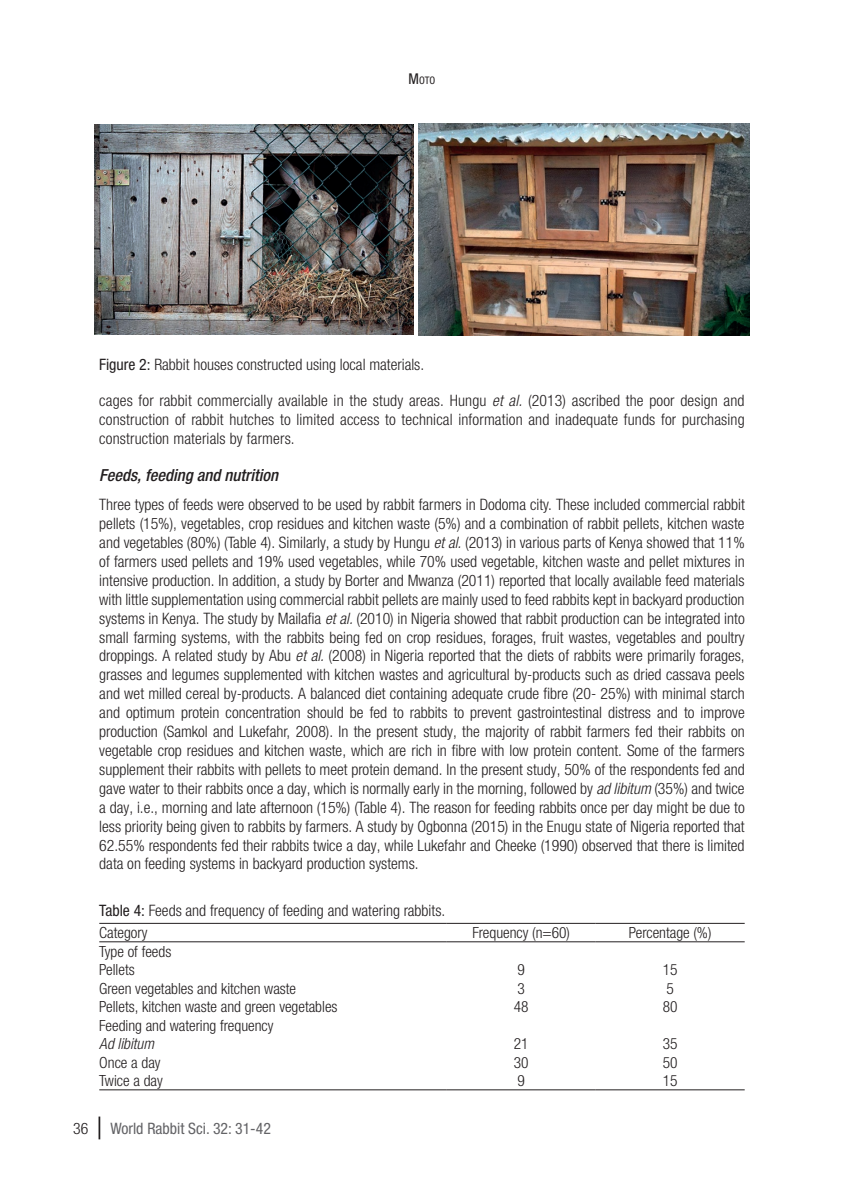
<style>
.page{position:relative;width:844px;height:1191px;background:#fff}
.page>*{position:absolute;margin:0;border:0;box-sizing:border-box;transform-origin:0 0}
.t1{font:italic 500 condensed 16.62px "Helvetica Neue LTW1 G";color:#231f20}
.t2{font:300 condensed 15.75px/18.9px "Helvetica Neue LTW1 G";color:#231f20;text-align:justify}
.t3{font:condensed 15.75px "Helvetica Neue LTW1 G";color:#636366}
.t4{font:300 condensed 15.75px "Helvetica Neue LTW1 G";color:#231f20}
.t5{font:300 condensed 15.4px/18.4px "Helvetica Neue LTW1 G";color:#231f20}
.t6{font:italic 300 condensed 15.4px "Helvetica Neue LTW1 G";color:#231f20}
.t7{font:condensed 10.33px "Helvetica Neue LTW1 G";color:#231f20}
.s1{font-size:14.88px}
.s2{font-weight:400}
.s3{font-style:italic}
</style>
<div class="page">
<hr style="left:98px;top:1116px;width:2px;height:23px;background:#231f20">
<hr style="left:99px;top:1089px;width:347px;height:1px;background:#231f20">
<hr style="left:446px;top:1089px;width:149px;height:1px;background:#231f20">
<hr style="left:595px;top:1089px;width:149px;height:1px;background:#231f20">
<hr style="left:99px;top:923px;width:347px;height:1px;background:#231f20">
<hr style="left:446px;top:923px;width:149px;height:1px;background:#231f20">
<hr style="left:595px;top:923px;width:149px;height:1px;background:#231f20">
<hr style="left:99px;top:941px;width:347px;height:1px;background:#231f20">
<hr style="left:446px;top:941px;width:149px;height:1px;background:#231f20">
<hr style="left:595px;top:941px;width:149px;height:1px;background:#231f20">
<img style="left:94px;top:125px;width:319px;height:209px">
<img style="left:418px;top:123px;width:331px;height:212px">
<p class="t7" style="left:408px;top:74px;width:28px"><span class="s1">M</span>oto</p>
<p class="t2" style="left:99px;top:355px;width:326px"><span class="s2">Figure 2:</span> Rabbit houses constructed using local materials.</p>
<p class="t2" style="left:99px;top:391px;width:646px">cages for rabbit commercially available in the study areas. Hungu <span class="s3">et al.</span> (2013) ascribed the poor design and construction of rabbit hutches to limited access to technical information and inadequate funds for purchasing construction materials by farmers.</p>
<p class="t1" style="left:99px;top:465px;width:180px">Feeds, feeding and nutrition</p>
<p class="t2" style="left:99px;top:495px;width:646px">Three types of feeds were observed to be used by rabbit farmers in Dodoma city. These included commercial rabbit pellets (15%), vegetables, crop residues and kitchen waste (5%) and a combination of rabbit pellets, kitchen waste and vegetables (80%) (Table 4). Similarly, a study by Hungu <span class="s3">et al.</span> (2013) in various parts of Kenya showed that 11% of farmers used pellets and 19% used vegetables, while 70% used vegetable, kitchen waste and pellet mixtures in intensive production. In addition, a study by Borter and Mwanza (2011) reported that locally available feed materials with little supplementation using commercial rabbit pellets are mainly used to feed rabbits kept in backyard production systems in Kenya. The study by Mailafia <span class="s3">et al.</span> (2010) in Nigeria showed that rabbit production can be integrated into small farming systems, with the rabbits being fed on crop residues, forages, fruit wastes, vegetables and poultry droppings. A related study by Abu <span class="s3">et al.</span> (2008) in Nigeria reported that the diets of rabbits were primarily forages, grasses and legumes supplemented with kitchen wastes and agricultural by-products such as dried cassava peels and wet milled cereal by-products. A balanced diet containing adequate crude fibre (20- 25%) with minimal starch and optimum protein concentration should be fed to rabbits to prevent gastrointestinal distress and to improve production (Samkol and Lukefahr, 2008). In the present study, the majority of rabbit farmers fed their rabbits on vegetable crop residues and kitchen waste, which are rich in fibre with low protein content. Some of the farmers supplement their rabbits with pellets to meet protein demand. In the present study, 50% of the respondents fed and gave water to their rabbits once a day, which is normally early in the morning, followed by <span class="s3">ad libitum</span> (35%) and twice a day, i.e., morning and late afternoon (15%) (Table 4). The reason for feeding rabbits once per day might be due to less priority being given to rabbits by farmers. A study by Ogbonna (2015) in the Enugu state of Nigeria reported that 62.55% respondents fed their rabbits twice a day, while Lukefahr and Cheeke (1990) observed that there is limited data on feeding systems in backyard production systems.</p>
<p class="t2" style="left:99px;top:901px;width:347px"><span class="s2">Table 4:</span> Feeds and frequency of feeding and watering rabbits.</p>
<p class="t5" style="left:99px;top:923px;width:50px">Category</p>
<p class="t5" style="left:472px;top:923px;width:99px">Frequency (n=60)</p>
<p class="t5" style="left:628px;top:923px;width:84px">Percentage (%)</p>
<p class="t5" style="left:99px;top:942px;width:74px">Type of feeds<br>Pellets</p>
<p class="t5" style="left:517px;top:960px;width:9px">9</p>
<p class="t5" style="left:662px;top:960px;width:16px">15</p>
<p class="t5" style="left:99px;top:979px;width:198px">Green vegetables and kitchen waste</p>
<p class="t5" style="left:517px;top:979px;width:9px">3</p>
<p class="t5" style="left:666px;top:979px;width:9px">5</p>
<p class="t5" style="left:99px;top:997px;width:240px">Pellets, kitchen waste and green vegetables</p>
<p class="t5" style="left:513px;top:997px;width:16px">48</p>
<p class="t5" style="left:662px;top:997px;width:16px">80</p>
<p class="t5" style="left:99px;top:1016px;width:176px">Feeding and watering frequency</p>
<p class="t6" style="left:99px;top:1034px;width:56px">Ad libitum</p>
<p class="t5" style="left:513px;top:1034px;width:16px">21</p>
<p class="t5" style="left:662px;top:1034px;width:16px">35</p>
<p class="t5" style="left:99px;top:1053px;width:63px">Once a day</p>
<p class="t5" style="left:513px;top:1053px;width:16px">30</p>
<p class="t5" style="left:662px;top:1053px;width:16px">50</p>
<p class="t5" style="left:99px;top:1071px;width:65px">Twice a day</p>
<p class="t5" style="left:517px;top:1071px;width:9px">9</p>
<p class="t5" style="left:662px;top:1071px;width:16px">15</p>
<p class="t4" style="left:73px;top:1119px;width:17px">36</p>
<p class="t3" style="left:110px;top:1119px;width:162px">World Rabbit Sci. 32: 31-42</p>
</div>
